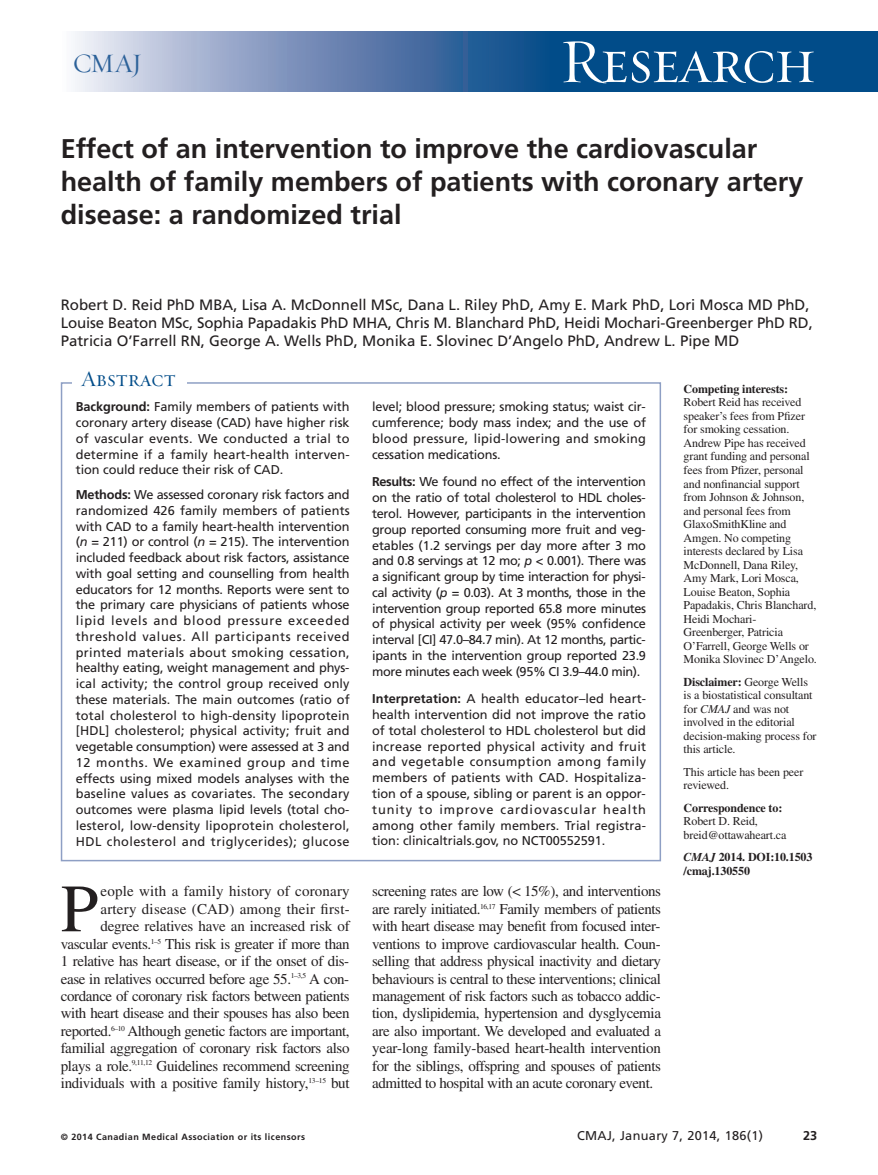
<style>
.page{position:relative;width:878px;height:1175px;background:#fff}
.page>*{position:absolute;margin:0;border:0;box-sizing:border-box;transform-origin:0 0}
.t1{font:67.5px "Times LT Std";color:#231f20}
.t2{font:63px "Requiem Display HTF Small Caps";letter-spacing:-.03em;color:#fff}
.t3{font:700 27px/33px "Frutiger LT Std";color:#231f20}
.t4{font:27px "Requiem Display HTF Roman";color:#2c6199}
.t5{font:22.5px "Requiem Display HTF Small Caps";color:#014c89}
.t6{font:15px/17.4px "Times LT Std";letter-spacing:-.025em;color:#231f20;text-align:right}
.t7{font:15px/18px "Frutiger LT Std";color:#231f20}
.t8{font:12.75px/15.8px "Frutiger LT Std";letter-spacing:-.005em;color:#231f20;text-align:justify}
.t9{font:12.75px "Frutiger LT Std";letter-spacing:.025em;color:#231f20}
.t10{font:700 12.75px "Frutiger LT Std";color:#231f20}
.t11{font:12px/13.5px "Times LT Std";letter-spacing:-.01em;color:#231f20}
.t12{font:700 12px/13.5px "Times LT Std";letter-spacing:-.01em;color:#231f20}
.t13{font:700 9px "Frutiger LT Std";letter-spacing:.05em;color:#231f20}
.s1{font-weight:700}
.s2{font-style:italic}
</style>
<div class="page">
<div style="left:542px;top:32px;width:336px;height:60px;background:#014c89"></div>
<svg style="left:75px;top:32px;width:467px;height:60px;background:#7893ba"></svg>
<div style="left:61px;top:382px;width:600px;height:479px;border:2px solid #8e9fc4"></div>
<div style="left:72px;top:368px;width:115px;height:28px;background:#fff"></div>
<h3 class="t4" style="left:73px;top:47px;width:71px">CMAJ</h3>
<h2 class="t2" style="left:559px;top:23px;width:258px">Research</h2>
<h3 class="t3" style="left:61px;top:134px;width:744px">Effect of an intervention to improve the cardiovascular health of family members of patients with coronary artery disease: a randomized trial</h3>
<p class="t7" style="left:61px;top:297px;width:753px">Robert D. Reid PhD MBA, Lisa A. McDonnell MSc, Dana L. Riley PhD, Amy E. Mark PhD, Lori Mosca MD PhD,<br>Louise Beaton MSc, Sophia Papadakis PhD MHA, Chris M. Blanchard PhD, Heidi Mochari-Greenberger PhD RD,<br>Patricia O’Farrell RN, George A. Wells PhD, Monika E. Slovinec D’Angelo PhD, Andrew L. Pipe MD</p>
<p class="t12" style="left:683px;top:383px;width:106px">Competing interests:</p>
<p class="t11" style="left:683px;top:397px;width:135px">Robert Reid has received speaker’s fees from Pfizer for smoking cessation.<br>Andrew Pipe has received grant funding and personal fees from Pfizer, personal and nonfinancial support from Johnson &amp; Johnson, and personal fees from<br>GlaxoSmithKline and<br>Amgen. No competing interests declared by Lisa<br>McDonnell, Dana Riley,<br>Amy Mark, Lori Mosca,<br>Louise Beaton, Sophia<br>Papadakis, Chris Blanchard,<br>Heidi Mochari-<br>Greenberger, Patricia<br>O’Farrell, George Wells or<br>Monika Slovinec D’Angelo.</p>
<p class="t11" style="left:683px;top:676px;width:134px"><span class="s1">Disclaimer:</span> George Wells is a biostatistical consultant for <span class="s2">CMAJ</span> and was not involved in the editorial decision-making process for this article.</p>
<p class="t11" style="left:683px;top:766px;width:121px">This article has been peer reviewed.</p>
<p class="t12" style="left:683px;top:802px;width:100px">Correspondence to:</p>
<p class="t11" style="left:683px;top:815px;width:104px">Robert D. Reid, breid@ottawaheart.ca</p>
<p class="t12" style="left:683px;top:851px;width:130px"><span class="s2">CMAJ</span> 2014. DOI:10.1503 /cmaj.130550</p>
<h3 class="t5" style="left:81px;top:365px;width:96px">Abstract</h3>
<p class="t8" style="left:76px;top:400px;width:275px"><span class="s1">Background:</span> Family members of patients with coronary artery disease (CAD) have higher risk of vascular events. We conducted a trial to determine if a family heart-health interven&shy;tion could reduce their risk of CAD.</p>
<p class="t8" style="left:76px;top:488px;width:275px"><span class="s1">Methods:</span> We assessed coronary risk factors and randomized 426 family members of patients with CAD to a family heart-health intervention (<span class="s2">n</span> = 211) or control (<span class="s2">n</span> = 215). The intervention included feedback about risk factors, assistance with goal setting and counselling from health educators for 12 months. Reports were sent to the primary care physicians of patients whose lipid levels and blood pressure exceeded threshold values. All participants received printed materials about smoking cessation, healthy eating, weight management and phys&shy;ical activity; the control group received only these materials. The main outcomes (ratio of total cholesterol to high-density lipoprotein [HDL] cholesterol; physical activity; fruit and vegetable consumption) were assessed at 3 and 12 months. We examined group and time effects using mixed models analyses with the baseline values as covariates. The secondary outcomes were plasma lipid levels (total cho&shy;lesterol, low-density lipoprotein cholesterol, HDL cholesterol and triglycerides); glucose</p>
<p class="t8" style="left:372px;top:400px;width:275px">level; blood pressure; smoking status; waist cir&shy;cumference; body mass index; and the use of blood pressure, lipid-lowering and smoking cessation medications.</p>
<p class="t8" style="left:372px;top:475px;width:275px"><span class="s1">Results:</span> We found no effect of the intervention on the ratio of total cholesterol to HDL choles&shy;terol. However, participants in the intervention group reported consuming more fruit and veg&shy;etables (1.2 servings per day more after 3 mo and 0.8 servings at 12 mo; <span class="s2">p</span> &lt; 0.001). There was a significant group by time interaction for physi&shy;cal activity (<span class="s2">p</span> = 0.03). At 3 months, those in the intervention group reported 65.8 more minutes of physical activity per week (95% confidence interval [CI] 47.0–84.7 min). At 12 months, partic&shy;ipants in the intervention group reported 23.9 more minutes each week (95% CI 3.9–44.0 min).</p>
<p class="t8" style="left:372px;top:692px;width:275px"><span class="s1">Interpretation:</span> A health educator–led heart&shy;health intervention did not improve the ratio of total cholesterol to HDL cholesterol but did increase reported physical activity and fruit and vegetable consumption among family members of patients with CAD. Hospitaliza&shy;tion of a spouse, sibling or parent is an oppor&shy;tunity to improve cardiovascular health among other family members. Trial registra&shy;tion: clinicaltrials.gov, no NCT00552591.</p>
<p class="t6" style="left:61px;top:884px;width:290px">eople with a family history of coronary<br>artery disease (CAD) among their first&shy;degree relatives have an increased risk of vascular events.<sup>1–5</sup> This risk is greater if more than 1 relative has heart disease, or if the onset of dis&shy;ease in relatives occurred before age 55.<sup>1–3,5</sup> A con&shy;cordance of coronary risk factors between patients with heart disease and their spouses has also been reported.<sup>6–10</sup> Although genetic factors are important, familial aggregation of coronary risk factors also plays a role.<sup>9,11,12</sup> Guidelines recommend screening individuals with a positive family history,<sup>13–15</sup> but</p>
<p class="t6" style="left:372px;top:884px;width:290px;text-align:justify">screening rates are low (&lt; 15%), and interventions are rarely initiated.<sup>16,17</sup> Family members of patients with heart disease may benefit from focused inter&shy;ventions to improve cardiovascular health. Coun&shy;selling that address physical inactivity and dietary behaviours is central to these interventions; clinical management of risk factors such as tobacco addic&shy;tion, dyslipidemia, hypertension and dysglycemia are also important. We developed and evaluated a year-long family-based heart-health intervention for the siblings, offspring and spouses of patients admitted to hospital with an acute coronary event.</p>
<h1 class="t1" style="left:61px;top:885px;width:39px">P</h1>
<p class="t13" style="left:61px;top:1132px;width:246px">© 2014 Canadian Medical Association or its licensors</p>
<p class="t9" style="left:577px;top:1130px;width:188px">CMAJ, January 7, 2014, 186(1)</p>
<p class="t10" style="left:803px;top:1130px;width:16px">23</p>
</div>
